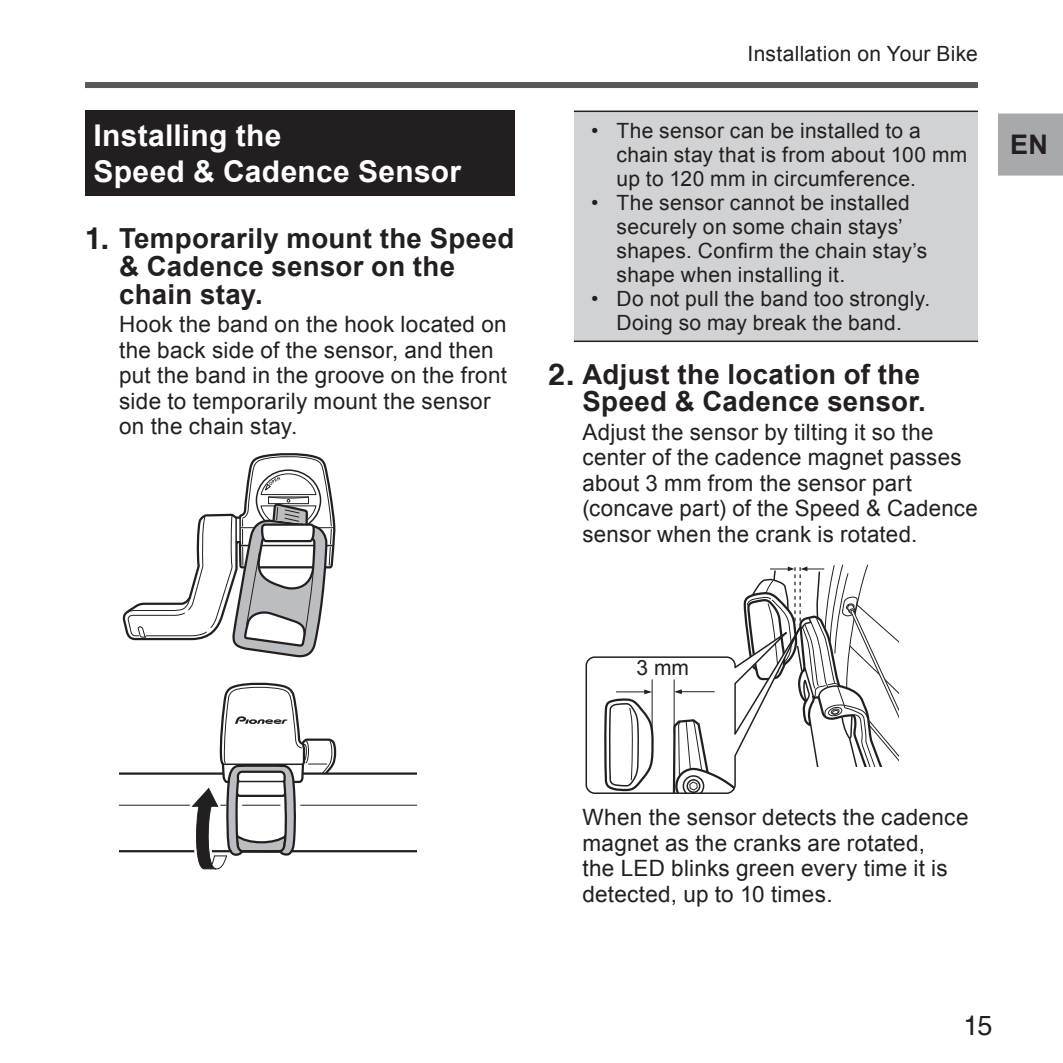
<style>
.page{position:relative;width:1063px;height:1063px;background:#fff}
.page>*{position:absolute;margin:0;border:0;box-sizing:border-box;transform-origin:0 0}
.t1{font:700 30px/36px "Arial";letter-spacing:.01em;color:#fff}
.t2{font:700 27.6px/27.9px "Arial";letter-spacing:.01em;color:#231f20}
.t3{font:27px "Helvetica";color:#231f20}
.t4{font:700 27px "Arial";color:#231f20}
.t5{font:22.5px/25.5px "Arial";letter-spacing:.015em;color:#231f20}
.t6{font:21px/24px "Arial";letter-spacing:.015em;color:#231f20}
.s1{font-family:"Helvetica";font-size:30px}
</style>
<div class="page">
<div style="left:998px;top:113px;width:65px;height:63px;background:#a8a9ad"></div>
<div style="left:85px;top:82px;width:893px;height:6px;background:#57585a"></div>
<div style="left:85px;top:111px;width:429px;height:85px;background:#231f20"></div>
<svg style="left:122px;top:453px;width:214px;height:182px"></svg>
<svg style="left:127px;top:455px;width:205px;height:203px"></svg>
<hr style="left:304px;top:772px;width:113px;height:3px;background:#231f20">
<hr style="left:119px;top:772px;width:104px;height:3px;background:#231f20">
<hr style="left:292px;top:850px;width:125px;height:2px;background:#231f20">
<hr style="left:119px;top:850px;width:112px;height:2px;background:#231f20">
<hr style="left:301px;top:805px;width:116px;height:1px;background:#231f20">
<hr style="left:119px;top:805px;width:107px;height:1px;background:#231f20">
<svg style="left:179px;top:683px;width:157px;height:187px"></svg>
<div style="left:574px;top:111px;width:404px;height:230px;background:#d1d2d4"></div>
<hr style="left:574px;top:111px;width:404px;height:1px;background:#231f20">
<hr style="left:574px;top:341px;width:404px;height:1px;background:#231f20">
<svg style="left:585px;top:564px;width:314px;height:230px"></svg>
<h1 class="t1" style="left:94px;top:118px;width:369px">Installing the<br>Speed &amp; Cadence Sensor</h1>
<p class="t2" style="left:119px;top:225px;width:397px;text-indent:-34px"><span class="s1">1.</span> Temporarily mount the Speed &amp; Cadence sensor on the chain stay.</p>
<p class="t5" style="left:119px;top:312px;width:389px">Hook the band on the hook located on the back side of the sensor, and then put the band in the groove on the front side to temporarily mount the sensor on the chain stay.</p>
<p class="t6" style="left:748px;top:41px;width:232px">Installation on Your Bike</p>
<p class="t6" style="left:617px;top:119px;width:352px;text-indent:-26px">• The sensor can be installed to a chain stay that is from about 100 mm up to 120 mm in circumference.</p>
<p class="t6" style="left:617px;top:191px;width:312px;text-indent:-26px">• The sensor cannot be installed securely on some chain stays’ shapes. Confirm the chain stay’s shape when installing it.</p>
<p class="t6" style="left:591px;top:287px;width:341px;text-align:center">• Do not pull the band too strongly.<br>Doing so may break the band.</p>
<p class="t2" style="left:549px;top:361px;width:379px;text-align:right"><span class="s1">2.</span> Adjust the location of the<br>Speed &amp; Cadence sensor.</p>
<p class="t5" style="left:583px;top:419px;width:397px">Adjust the sensor by tilting it so the center of the cadence magnet passes about 3 mm from the sensor part (concave part) of the Speed &amp; Cadence sensor when the crank is rotated.</p>
<p class="t4" style="left:1010px;top:127px;width:39px">EN</p>
<p class="t6" style="left:637px;top:656px;width:54px">3 mm</p>
<p class="t5" style="left:583px;top:805px;width:388px">When the sensor detects the cadence magnet as the cranks are rotated,<br>the LED blinks green every time it is detected, up to 10 times.</p>
<p class="t3" style="left:964px;top:1010px;width:30px">15</p>
</div>
